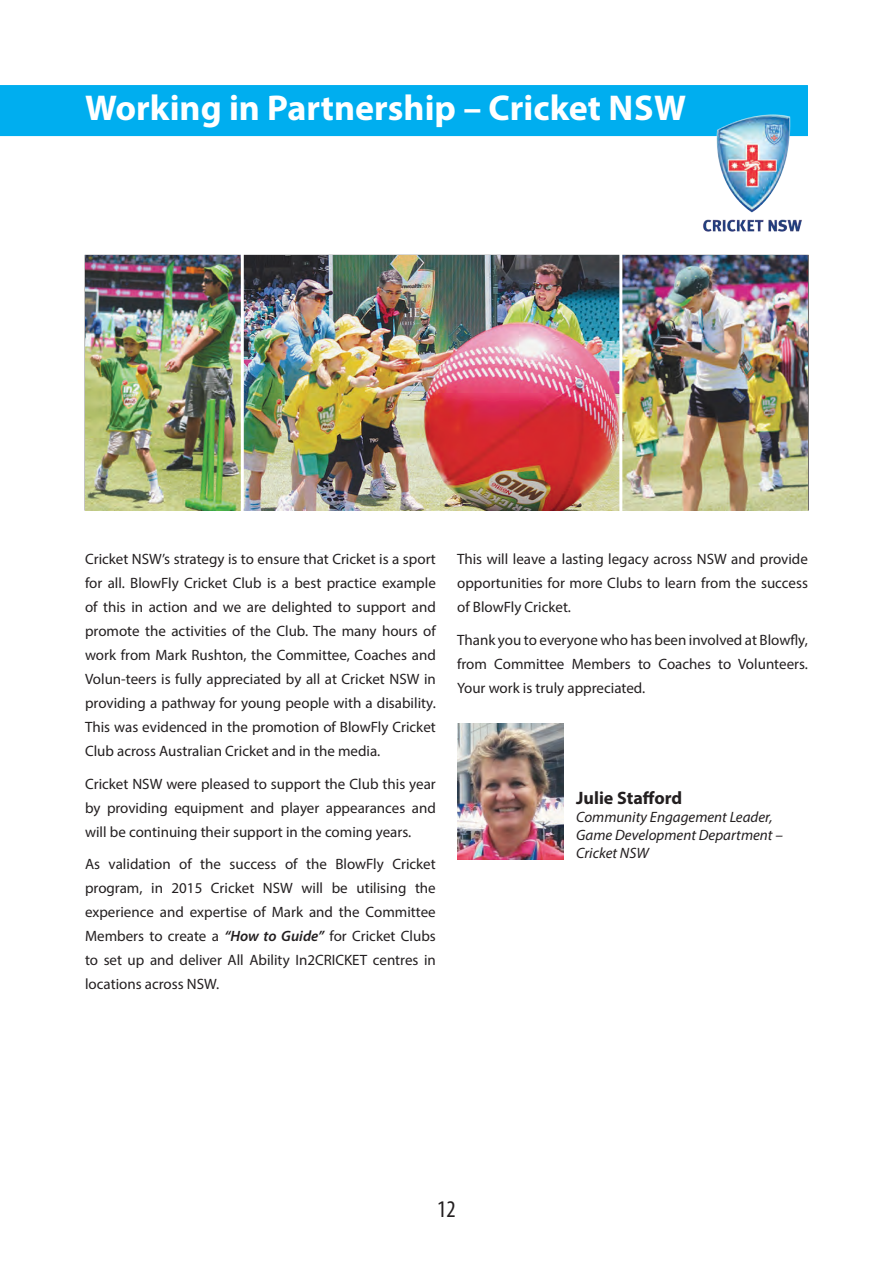
<style>
.page{position:relative;width:893px;height:1263px;background:#fff}
.page>*{position:absolute;margin:0;border:0;box-sizing:border-box;transform-origin:0 0}
.t1{font:700 36px "Myriad Pro";color:#fff}
.t2{font:condensed 24px "Myriad Pro";color:#231f20}
.t3{font:700 18px "Myriad Pro";color:#231f20}
.t4{font:15px/24px "Myriad Pro";color:#231f20;text-align:justify}
.t5{font:italic 15px/18px "Myriad Pro";color:#231f20}
.s1{font-weight:600;font-style:italic}
</style>
<div class="page">
<div style="left:0;top:85px;width:808px;height:51px;background:#00aeef"></div>
<img style="left:457px;top:723px;width:106px;height:136px">
<img style="left:698px;top:113px;width:110px;height:119px">
<img style="left:85px;top:255px;width:723px;height:255px">
<hr style="left:241px;top:233px;width:3px;height:290px;background:#fff">
<hr style="left:619px;top:233px;width:3px;height:290px;background:#fff">
<h1 class="t1" style="left:85px;top:84px;width:576px">Working in Partnership – Cricket nsw</h1>
<p class="t4" style="left:85px;top:547px;width:352px">Cricket NSW’s strategy is to ensure that Cricket is a sport for all. BlowFly Cricket Club is a best practice example of this in action and we are delighted to support and promote the activities of the Club. The many hours of work from Mark Rushton, the Committee, Coaches and Volun-teers is fully appreciated by all at Cricket NSW in providing a pathway for young people with a disability.<br>This was evidenced in the promotion of BlowFly Cricket Club across Australian Cricket and in the media.</p>
<p class="t4" style="left:85px;top:771px;width:352px">Cricket NSW were pleased to support the Club this year by providing equipment and player appearances and will be continuing their support in the coming years.</p>
<p class="t4" style="left:85px;top:852px;width:352px">As validation of the success of the BlowFly Cricket program, in 2015 Cricket NSW will be utilising the experience and expertise of Mark and the Committee Members to create a <span class="s1">“How to Guide”</span> for Cricket Clubs to set up and deliver All Ability In2CRICKET centres in locations across NSW.</p>
<p class="t4" style="left:457px;top:547px;width:352px">This will leave a lasting legacy across NSW and provide opportunities for more Clubs to learn from the success of BlowFly Cricket.</p>
<p class="t4" style="left:457px;top:627px;width:352px">Thank you to everyone who has been involved at Blowfly, from Committee Members to Coaches to Volunteers.<br>Your work is truly appreciated.</p>
<p class="t3" style="left:576px;top:786px;width:107px">Julie Stafford</p>
<p class="t5" style="left:576px;top:807px;width:208px">Community Engagement Leader,<br>Game Development Department –<br>Cricket NSW</p>
<h2 class="t2" style="left:437px;top:1195px;width:20px">12</h2>
</div>
